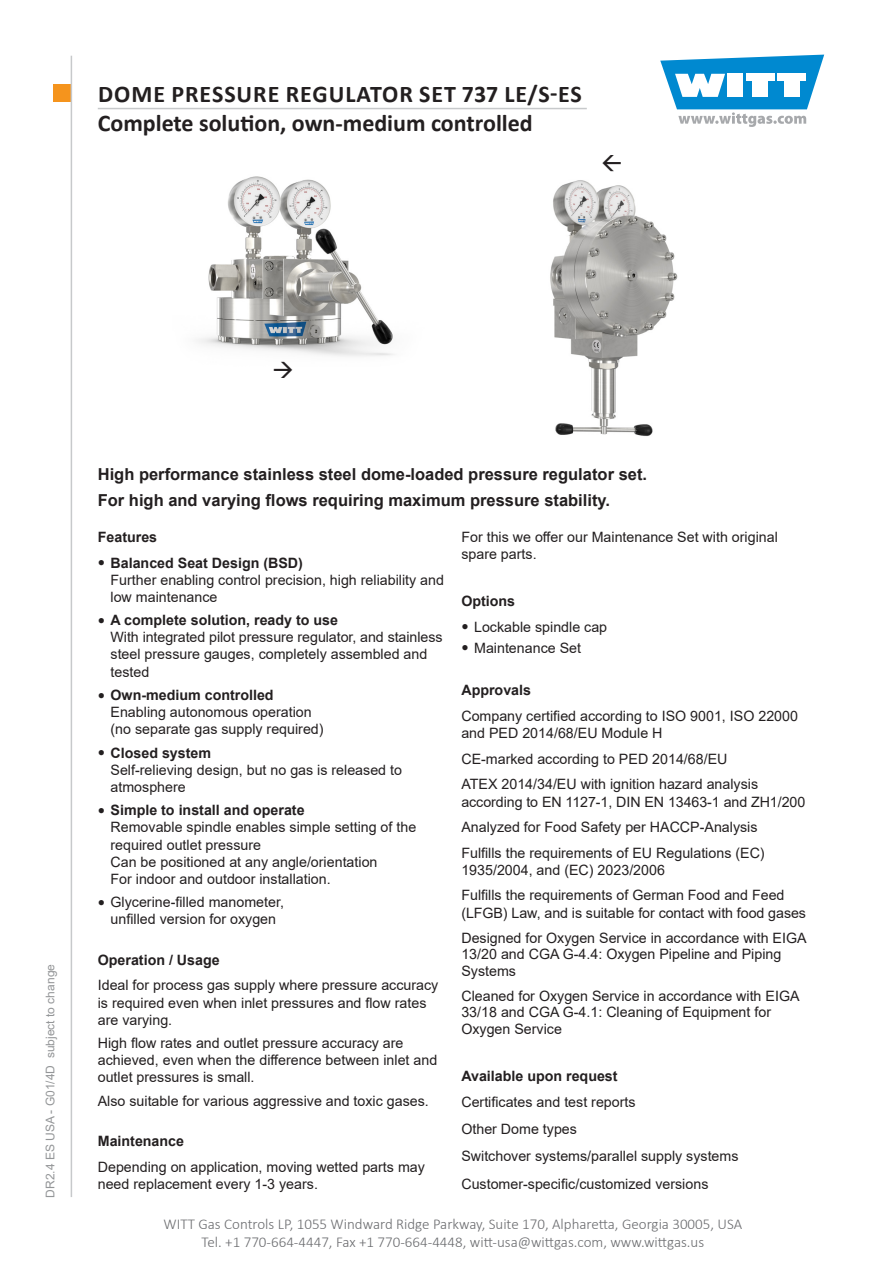
<style>
.page{position:relative;width:893px;height:1263px;background:#fff}
.page>*{position:absolute;margin:0;border:0;box-sizing:border-box;transform-origin:0 0}
.t1{font:700 24px/28.8px "Calibri";color:#231f20}
.Überschrift{font:700 16.5px "Arial";color:#231f20}
.t2{font:300 15px/18px "Calibri";color:#6b6c6f;text-align:center}
.Grundtext{font:14.25px/17.1px "Arial";color:#231f20}
.Überschrift-2{font:14.25px/16.8px "Arial";color:#231f20}
.Überschrift-3{font:700 14.25px "Arial";color:#231f20}
.t3{font:12px "Arial";color:#949698}
.s1{font-family:"Bookman Old Style";font-size:12px}
.s2{font-weight:700}
</style>
<div class="page">
<div style="left:53px;top:85px;width:17px;height:17px;background:#f5941d"></div>
<svg style="left:660px;top:55px;width:164px;height:72px"></svg>
<hr style="left:71px;top:56px;width:1px;height:1141px;background:#c7c9cb">
<hr style="left:98px;top:108px;width:489px;height:1px;background:#c7c9cb">
<img style="left:197px;top:176px;width:197px;height:180px">
<img style="left:550px;top:180px;width:128px;height:256px">
<h1 class="t1" style="left:98px;top:79px;width:485px">DOME PRESSURE REGULATOR SET 737 LE/S-ES<br>Complete solution, own-medium controlled</h1>
<p class="t3" style="left:42px;top:1197px;width:235px;rotate:-90deg">DR2.4 ES USA - G01/4D subject to change</p>
<p class="Überschrift" style="left:98px;top:462px;width:551px">High performance stainless steel dome-loaded pressure regulator set.</p>
<p class="Überschrift" style="left:98px;top:488px;width:514px">For high and varying flows requiring maximum pressure stability.</p>
<p class="Überschrift-3" style="left:98px;top:527px;width:61px">Features</p>
<p class="Grundtext" style="left:111px;top:554px;width:335px;text-indent:-13px"><span class="s1">●</span> <span class="s2">Balanced Seat Design (BSD)<br></span>Further enabling control precision, high reliability and low maintenance</p>
<p class="Grundtext" style="left:111px;top:612px;width:333px;text-indent:-13px"><span class="s1">●</span> <span class="s2">A complete solution, ready to use<br></span>With integrated pilot pressure regulator, and stainless steel pressure gauges, completely assembled and tested</p>
<p class="Grundtext" style="left:111px;top:686px;width:215px;text-indent:-13px"><span class="s1">●</span> <span class="s2">Own-medium controlled<br></span>Enabling autonomous operation (no separate gas supply required)</p>
<p class="Grundtext" style="left:111px;top:744px;width:293px;text-indent:-13px"><span class="s1">●</span> <span class="s2">Closed system<br></span>Self-relieving design, but no gas is released to atmosphere</p>
<p class="Grundtext" style="left:111px;top:802px;width:307px;text-indent:-13px"><span class="s1">●</span> <span class="s2">Simple to install and operate<br></span>Removable spindle enables simple setting of the required outlet pressure<br>Can be positioned at any angle/orientation<br>For indoor and outdoor installation.</p>
<p class="Grundtext" style="left:98px;top:894px;width:188px;text-align:center"><span class="s1">●</span> Glycerine-filled manometer, unfilled version for oxygen</p>
<p class="Überschrift-3" style="left:98px;top:950px;width:123px">Operation / Usage</p>
<p class="Grundtext" style="left:98px;top:977px;width:342px">Ideal for process gas supply where pressure accuracy is required even when inlet pressures and flow rates are varying.</p>
<p class="Grundtext" style="left:98px;top:1034px;width:341px">High flow rates and outlet pressure accuracy are achieved, even when the difference between inlet and outlet pressures is small.</p>
<p class="Grundtext" style="left:98px;top:1092px;width:333px">Also suitable for various aggressive and toxic gases.</p>
<p class="Überschrift-3" style="left:98px;top:1131px;width:88px">Maintenance</p>
<p class="Grundtext" style="left:98px;top:1158px;width:329px">Depending on application, moving wetted parts may need replacement every 1-3 years.</p>
<p class="Grundtext" style="left:461px;top:528px;width:318px">For this we offer our Maintenance Set with original spare parts.</p>
<p class="Überschrift-3" style="left:461px;top:591px;width:55px">Options</p>
<p class="Grundtext" style="left:461px;top:618px;width:147px"><span class="s1">●</span> Lockable spindle cap</p>
<p class="Grundtext" style="left:461px;top:639px;width:121px"><span class="s1">●</span> Maintenance Set</p>
<p class="Überschrift-3" style="left:461px;top:680px;width:71px">Approvals</p>
<p class="Grundtext" style="left:461px;top:707px;width:338px">Company certified according to ISO 9001, ISO 22000 and PED 2014/68/EU Module H</p>
<p class="Grundtext" style="left:461px;top:750px;width:268px">CE-marked according to PED 2014/68/EU</p>
<p class="Grundtext" style="left:461px;top:776px;width:345px">ATEX 2014/34/EU with ignition hazard analysis according to EN 1127-1, DIN EN 13463-1 and ZH1/200</p>
<p class="Grundtext" style="left:461px;top:818px;width:298px">Analyzed for Food Safety per HACCP-Analysis</p>
<p class="Grundtext" style="left:461px;top:844px;width:305px">Fulfills the requirements of EU Regulations (EC)<br>1935/2004, and (EC) 2023/2006</p>
<p class="Grundtext" style="left:461px;top:887px;width:346px">Fulfills the requirements of German Food and Feed (LFGB) Law, and is suitable for contact with food gases</p>
<p class="Grundtext" style="left:461px;top:929px;width:347px;line-height:16.5px">Designed for Oxygen Service in accordance with EIGA<br>13/20 and CGA G-4.4: Oxygen Pipeline and Piping<br>Systems</p>
<p class="Überschrift-2" style="left:461px;top:987px;width:340px">Cleaned for Oxygen Service in accordance with EIGA<br>33/18 and CGA G-4.1: Cleaning of Equipment for<br>Oxygen Service</p>
<p class="Überschrift-3" style="left:461px;top:1066px;width:158px">Available upon request</p>
<p class="Grundtext" style="left:461px;top:1093px;width:176px">Certificates and test reports</p>
<p class="Grundtext" style="left:461px;top:1120px;width:117px">Other Dome types</p>
<p class="Grundtext" style="left:461px;top:1147px;width:279px">Switchover systems/parallel supply systems</p>
<p class="Grundtext" style="left:461px;top:1175px;width:249px">Customer-specific/customized versions</p>
<p class="t2" style="left:164px;top:1215px;width:580px">WITT Gas Controls LP, 1055 Windward Ridge Parkway, Suite 170, Alpharetta, Georgia 30005, USA<br>Tel. +1 770-664-4447, Fax +1 770-664-4448, witt-usa@wittgas.com, www.wittgas.us</p>
</div>
